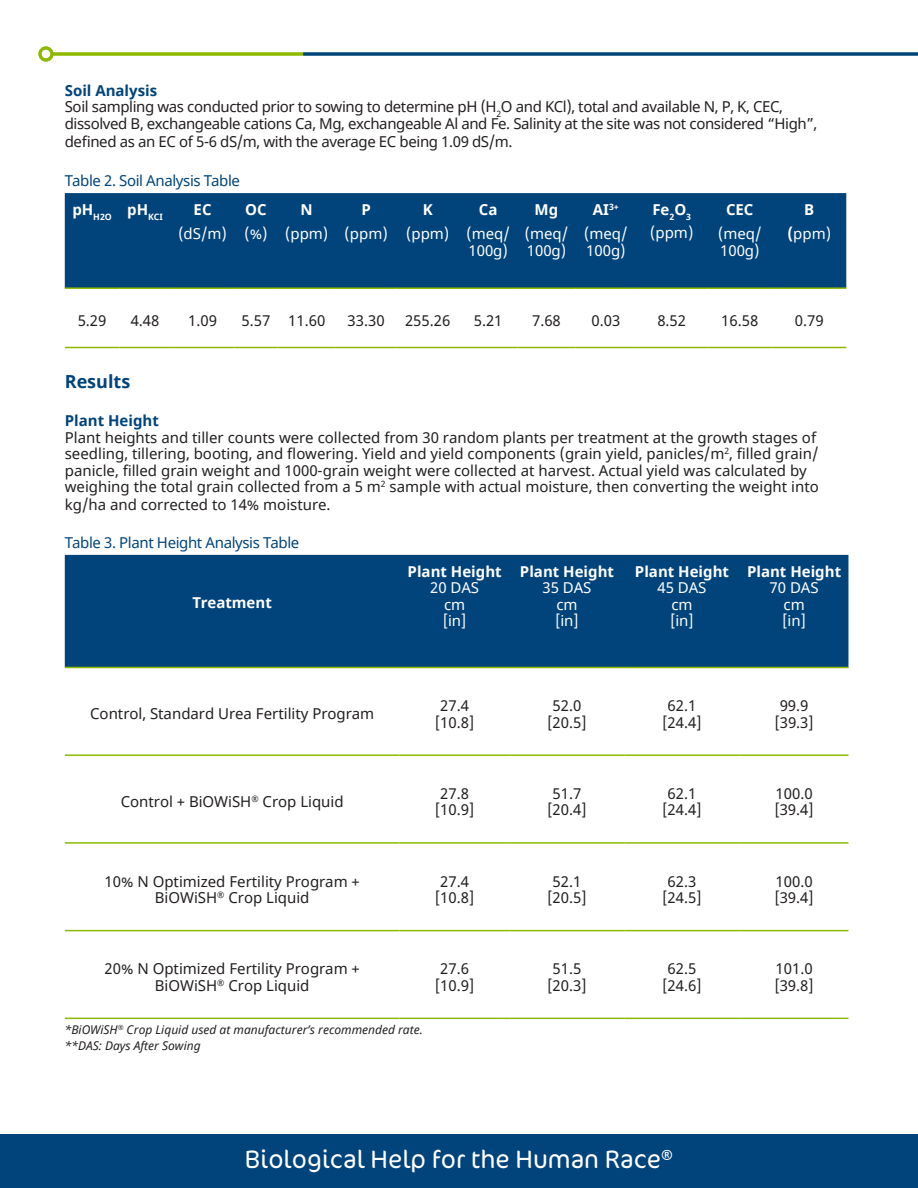
<style>
.page{position:relative;width:918px;height:1188px;background:#fff}
.page>*{position:absolute;margin:0;border:0;box-sizing:border-box;transform-origin:0 0}
.t1{font:300 25.5px "Cocon Pro";color:#fff}
.t2{font:700 18px "Noto Sans";color:#00447b}
.t3{font:15px/16.5px "Noto Sans";color:#231f20;text-align:center}
.t4{font:15px/16.5px "Noto Sans";letter-spacing:-.025em;color:#231f20}
.t5{font:15px/24px "Noto Sans";color:#fff;text-align:center}
.t6{font:700 15px "Noto Sans";color:#fff}
.Paragraph_Heading{font:15px "Noto Sans";letter-spacing:-.025em;color:#00447b}
.t7{font:italic 12px "Noto Sans";color:#231f20}
.t8{font:700 8.7px "Noto Sans";color:#fff}
.s1{font-weight:700;color:#00447b}
.s2{font-weight:700}
</style>
<div class="page">
<div style="left:0;top:1134px;width:918px;height:54px;background:#00447b"></div>
<svg style="left:53px;top:52px;width:250px;height:4px"></svg>
<div style="left:38px;top:46px;width:15px;height:16px;border:3px solid #8dba00;border-radius:50%"></div>
<svg style="left:303px;top:52px;width:615px;height:4px;background:#1f5b8a"></svg>
<div style="left:65px;top:193px;width:781px;height:94px;background:#00447b"></div>
<hr style="left:65px;top:287px;width:54px;height:2px;background:#8dba00">
<hr style="left:119px;top:287px;width:52px;height:2px;background:#8dba00">
<hr style="left:171px;top:287px;width:63px;height:2px;background:#8dba00">
<hr style="left:234px;top:287px;width:44px;height:2px;background:#8dba00">
<hr style="left:278px;top:287px;width:58px;height:2px;background:#8dba00">
<hr style="left:336px;top:287px;width:60px;height:2px;background:#8dba00">
<hr style="left:396px;top:287px;width:63px;height:2px;background:#8dba00">
<hr style="left:459px;top:287px;width:58px;height:2px;background:#8dba00">
<hr style="left:517px;top:287px;width:59px;height:2px;background:#8dba00">
<hr style="left:576px;top:287px;width:60px;height:2px;background:#8dba00">
<hr style="left:636px;top:287px;width:71px;height:2px;background:#8dba00">
<hr style="left:707px;top:287px;width:65px;height:2px;background:#8dba00">
<hr style="left:772px;top:287px;width:74px;height:2px;background:#8dba00">
<hr style="left:65px;top:347px;width:54px;height:1px;background:#8dba00">
<hr style="left:119px;top:347px;width:52px;height:1px;background:#8dba00">
<hr style="left:171px;top:347px;width:63px;height:1px;background:#8dba00">
<hr style="left:234px;top:347px;width:44px;height:1px;background:#8dba00">
<hr style="left:278px;top:347px;width:58px;height:1px;background:#8dba00">
<hr style="left:336px;top:347px;width:60px;height:1px;background:#8dba00">
<hr style="left:396px;top:347px;width:63px;height:1px;background:#8dba00">
<hr style="left:459px;top:347px;width:58px;height:1px;background:#8dba00">
<hr style="left:517px;top:347px;width:59px;height:1px;background:#8dba00">
<hr style="left:576px;top:347px;width:60px;height:1px;background:#8dba00">
<hr style="left:636px;top:347px;width:71px;height:1px;background:#8dba00">
<hr style="left:707px;top:347px;width:65px;height:1px;background:#8dba00">
<hr style="left:772px;top:347px;width:74px;height:1px;background:#8dba00">
<div style="left:65px;top:555px;width:783px;height:112px;background:#00447b"></div>
<hr style="left:65px;top:667px;width:335px;height:1px;background:#8dba00">
<hr style="left:400px;top:667px;width:110px;height:1px;background:#8dba00">
<hr style="left:510px;top:667px;width:114px;height:1px;background:#8dba00">
<hr style="left:624px;top:667px;width:116px;height:1px;background:#8dba00">
<hr style="left:740px;top:667px;width:108px;height:1px;background:#8dba00">
<hr style="left:65px;top:754px;width:335px;height:2px;background:#8dba00">
<hr style="left:400px;top:754px;width:110px;height:2px;background:#8dba00">
<hr style="left:510px;top:754px;width:114px;height:2px;background:#8dba00">
<hr style="left:624px;top:754px;width:116px;height:2px;background:#8dba00">
<hr style="left:740px;top:754px;width:108px;height:2px;background:#8dba00">
<hr style="left:65px;top:842px;width:335px;height:2px;background:#8dba00">
<hr style="left:400px;top:842px;width:110px;height:2px;background:#8dba00">
<hr style="left:510px;top:842px;width:114px;height:2px;background:#8dba00">
<hr style="left:624px;top:842px;width:116px;height:2px;background:#8dba00">
<hr style="left:740px;top:842px;width:108px;height:2px;background:#8dba00">
<hr style="left:65px;top:930px;width:335px;height:1px;background:#8dba00">
<hr style="left:400px;top:930px;width:110px;height:1px;background:#8dba00">
<hr style="left:510px;top:930px;width:114px;height:1px;background:#8dba00">
<hr style="left:624px;top:930px;width:116px;height:1px;background:#8dba00">
<hr style="left:740px;top:930px;width:108px;height:1px;background:#8dba00">
<hr style="left:65px;top:1018px;width:335px;height:1px;background:#8dba00">
<hr style="left:400px;top:1018px;width:110px;height:1px;background:#8dba00">
<hr style="left:510px;top:1018px;width:114px;height:1px;background:#8dba00">
<hr style="left:624px;top:1018px;width:116px;height:1px;background:#8dba00">
<hr style="left:740px;top:1018px;width:108px;height:1px;background:#8dba00">
<p class="t4" style="left:65px;top:83px;width:754px"><span class="s1">Soil Analysis<br></span>Soil sampling was conducted prior to sowing to determine pH (H<sub>2</sub>O and KCl), total and available N, P, K, CEC, dissolved B, exchangeable cations Ca, Mg, exchangeable Al and Fe. Salinity at the site was not considered “High”,</p>
<p class="t4" style="left:65px;top:134px;width:449px">defined as an EC of 5-6 dS/m, with the average EC being 1.09 dS/m.</p>
<p class="Paragraph_Heading" style="left:65px;top:171px;width:177px">Table 2. Soil Analysis Table</p>
<p class="t8" style="left:72px;top:211px;width:41px"><sup>pH</sup>H2O</p>
<p class="t8" style="left:127px;top:211px;width:37px"><sup>pH</sup>KCI</p>
<p class="t5" style="left:178px;top:198px;width:50px"><span class="s2">EC </span>(dS/m)</p>
<p class="t5" style="left:244px;top:198px;width:25px;text-align:left"><span class="s2">OC </span>(%)</p>
<p class="t5" style="left:285px;top:198px;width:45px"><span class="s2">N </span>(ppm)</p>
<p class="t5" style="left:345px;top:198px;width:45px"><span class="s2">P </span>(ppm)</p>
<p class="t5" style="left:406px;top:198px;width:45px"><span class="s2">K </span>(ppm)</p>
<p class="t5" style="left:466px;top:198px;width:45px"><span class="s2">Ca </span>(meq/</p>
<p class="t5" style="left:469px;top:239px;width:41px">100g)</p>
<p class="t5" style="left:584px;top:198px;width:45px"><span class="s2">AI</span><sup>3+ </sup>(meq/</p>
<p class="t5" style="left:586px;top:239px;width:41px">100g)</p>
<p class="t6" style="left:652px;top:199px;width:40px">Fe<sub>2</sub>O<sub>3</sub></p>
<p class="t5" style="left:650px;top:221px;width:45px">(ppm)</p>
<p class="t5" style="left:718px;top:198px;width:45px"><span class="s2">CEC </span>(meq/</p>
<p class="t5" style="left:720px;top:239px;width:41px">100g)</p>
<p class="t5" style="left:525px;top:198px;width:45px"><span class="s2">Mg </span>(meq/</p>
<p class="t5" style="left:527px;top:239px;width:41px">100g)</p>
<p class="t5" style="left:787px;top:198px;width:45px"><span class="s2">B (</span>ppm)</p>
<p class="t3" style="left:78px;top:313px;width:30px">5.29</p>
<p class="t3" style="left:131px;top:313px;width:30px">4.48</p>
<p class="t3" style="left:188px;top:313px;width:30px">1.09</p>
<p class="t3" style="left:242px;top:313px;width:30px">5.57</p>
<p class="t3" style="left:288px;top:313px;width:39px">11.60</p>
<p class="t3" style="left:348px;top:313px;width:39px">33.30</p>
<p class="t3" style="left:405px;top:313px;width:47px">255.26</p>
<p class="t3" style="left:474px;top:313px;width:30px">5.21</p>
<p class="t3" style="left:532px;top:313px;width:30px">7.68</p>
<p class="t3" style="left:591px;top:313px;width:30px">0.03</p>
<p class="t3" style="left:657px;top:313px;width:30px">8.52</p>
<p class="t3" style="left:721px;top:313px;width:39px">16.58</p>
<p class="t3" style="left:795px;top:313px;width:30px">0.79</p>
<p class="t2" style="left:65px;top:369px;width:67px">Results</p>
<p class="t3" style="left:65px;top:413px;width:756px;text-align:left"><span class="s1">Plant Height<br></span>Plant heights and tiller counts were collected from 30 random plants per treatment at the growth stages of seedling, tillering, booting, and flowering. Yield and yield components (grain yield, panicles/m<sup>2</sup>, filled grain/ panicle, filled grain weight and 1000-grain weight were collected at harvest. Actual yield was calculated by weighing the total grain collected from a 5 m<sup>2</sup> sample with actual moisture, then converting the weight into</p>
<p class="t3" style="left:65px;top:497px;width:267px">kg/ha and corrected to 14% moisture.</p>
<p class="Paragraph_Heading" style="left:65px;top:532px;width:236px">Table 3. Plant Height Analysis Table</p>
<p class="t6" style="left:193px;top:592px;width:81px">Treatment</p>
<p class="t6" style="left:408px;top:561px;width:96px">Plant Height</p>
<p class="t5" style="left:430px;top:577px;width:51px">20 DAS</p>
<p class="t5" style="left:444px;top:593px;width:23px">cm</p>
<p class="t5" style="left:443px;top:610px;width:25px">[in]</p>
<p class="t6" style="left:520px;top:561px;width:96px">Plant Height</p>
<p class="t5" style="left:542px;top:580px;width:51px;line-height:16.5px">35 DAS cm</p>
<p class="t5" style="left:555px;top:610px;width:25px">[in]</p>
<p class="t6" style="left:635px;top:561px;width:96px">Plant Height</p>
<p class="t5" style="left:657px;top:580px;width:51px;line-height:16.5px">45 DAS cm</p>
<p class="t5" style="left:670px;top:610px;width:25px">[in]</p>
<p class="t6" style="left:747px;top:561px;width:96px">Plant Height</p>
<p class="t5" style="left:770px;top:580px;width:51px;line-height:16.5px">70 DAS cm</p>
<p class="t5" style="left:782px;top:610px;width:25px">[in]</p>
<p class="t3" style="left:90px;top:706px;width:286px">Control, Standard Urea Fertility Program</p>
<p class="t3" style="left:435px;top:698px;width:41px">27.4 [10.8]</p>
<p class="t3" style="left:547px;top:698px;width:41px">52.0 [20.5]</p>
<p class="t3" style="left:662px;top:698px;width:41px">62.1 [24.4]</p>
<p class="t3" style="left:774px;top:698px;width:41px">99.9 [39.3]</p>
<p class="t3" style="left:121px;top:794px;width:224px">Control + BiOWiSH<sup>®</sup> Crop Liquid</p>
<p class="t3" style="left:435px;top:786px;width:41px">27.8 [10.9]</p>
<p class="t3" style="left:547px;top:786px;width:41px">51.7 [20.4]</p>
<p class="t3" style="left:662px;top:786px;width:41px">62.1 [24.4]</p>
<p class="t3" style="left:774px;top:786px;width:41px;text-align:left">100.0 [39.4]</p>
<p class="t3" style="left:105px;top:873px;width:257px">10% N Optimized Fertility Program +<br>BiOWiSH<sup>®</sup> Crop Liquid</p>
<p class="t3" style="left:435px;top:873px;width:41px">27.4 [10.8]</p>
<p class="t3" style="left:547px;top:873px;width:41px">52.1 [20.5]</p>
<p class="t3" style="left:662px;top:873px;width:41px">62.3 [24.5]</p>
<p class="t3" style="left:774px;top:873px;width:41px;text-align:left">100.0 [39.4]</p>
<p class="t3" style="left:105px;top:961px;width:257px">20% N Optimized Fertility Program +<br>BiOWiSH<sup>®</sup> Crop Liquid</p>
<p class="t3" style="left:435px;top:961px;width:41px">27.6 [10.9]</p>
<p class="t3" style="left:547px;top:961px;width:41px">51.5 [20.3]</p>
<p class="t3" style="left:662px;top:961px;width:41px">62.5 [24.6]</p>
<p class="t3" style="left:774px;top:961px;width:41px;text-align:left">101.0 [39.8]</p>
<p class="t7" style="left:65px;top:1021px;width:359px">*BiOWiSH<sup>®</sup> Crop Liquid used at manufacturer’s recommended rate.</p>
<p class="t7" style="left:65px;top:1037px;width:137px">**DAS: Days After Sowing</p>
<p class="t1" style="left:245px;top:1143px;width:430px">Biological Help for the Human Race<sup>®</sup></p>
</div>
